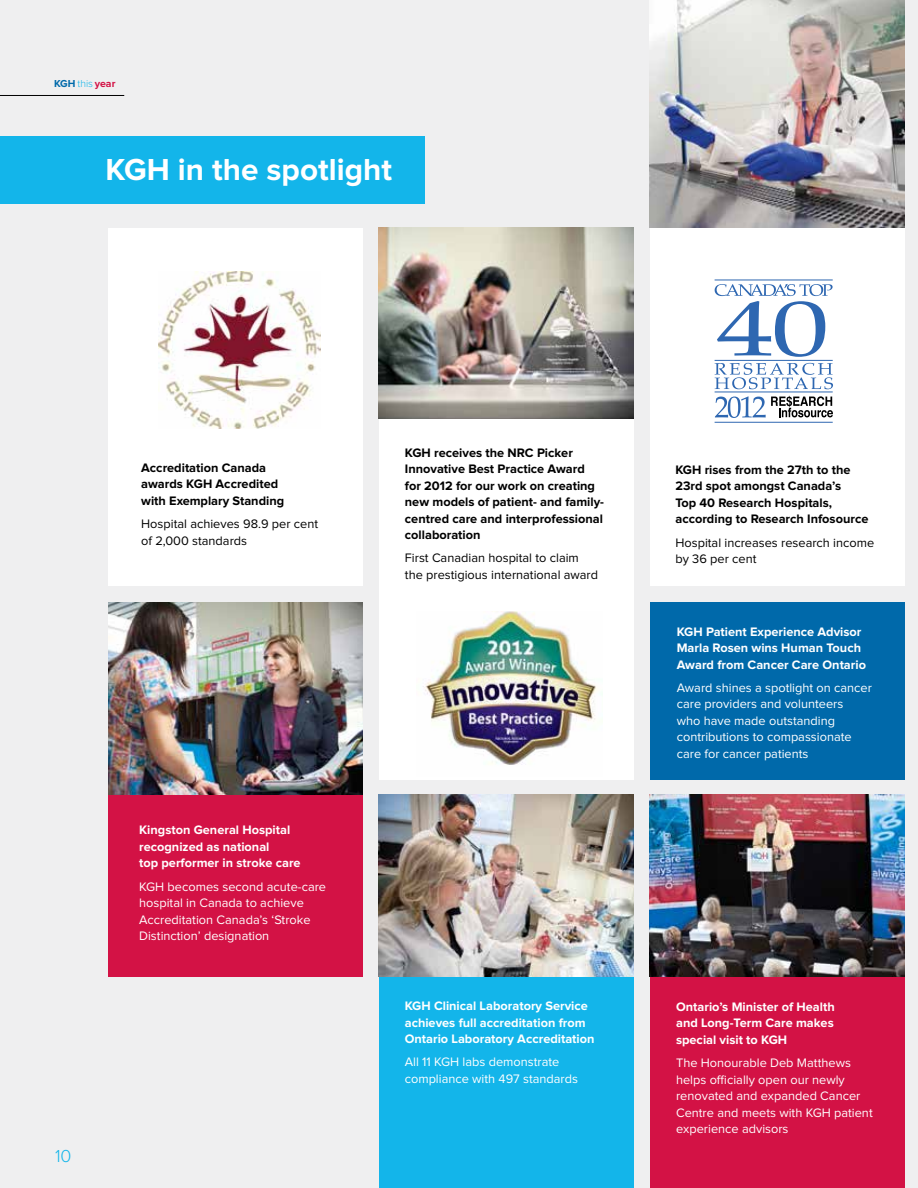
<style>
.page{position:relative;width:918px;height:1188px;background:#efeff0}
.page>*{position:absolute;margin:0;border:0;box-sizing:border-box;transform-origin:0 0}
.t1{font:700 31.5px "Proxima Nova";color:#fff}
.t2{font:300 18px "Proxima Nova";color:#13b5ea}
.t3{font:12.75px/16.5px "Proxima Nova";color:#fff}
.t4{font:700 12.75px/16.5px "Proxima Nova";color:#000}
.t5{font:700 12.75px/16.5px "Proxima Nova";color:#fff}
.t6{font:12.75px/16.5px "Proxima Nova";color:#000}
.t7{font:300 10.5px "Proxima Nova";color:#13b5ea}
.s1{font-weight:700;color:#0069aa}
.s2{font-weight:700;color:#d31245}
</style>
<div class="page">
<div style="left:0;top:136px;width:424px;height:68px;background:#13b5ea"></div>
<div style="left:108px;top:228px;width:255px;height:357px;background:#fff"></div>
<div style="left:650px;top:228px;width:254px;height:357px;background:#fff"></div>
<div style="left:650px;top:603px;width:254px;height:177px;background:#0069aa"></div>
<div style="left:650px;top:976px;width:254px;height:212px;background:#d31245"></div>
<img style="left:158px;top:272px;width:162px;height:157px">
<div style="left:108px;top:795px;width:255px;height:181px;background:#d31245"></div>
<img style="left:108px;top:603px;width:255px;height:192px">
<hr style="left:715px;top:280px;width:118px;height:1px;background:#2e67b1">
<hr style="left:715px;top:360px;width:118px;height:1px;background:#2e67b1">
<hr style="left:715px;top:392px;width:118px;height:1px;background:#2e67b1">
<hr style="left:715px;top:422px;width:118px;height:1px;background:#2e67b1">
<svg style="left:715px;top:396px;width:118px;height:22px"></svg>
<svg style="left:715px;top:363px;width:118px;height:26px"></svg>
<svg style="left:715px;top:284px;width:118px;height:73px"></svg>
<div style="left:379px;top:418px;width:255px;height:362px;background:#fff"></div>
<img style="left:379px;top:228px;width:255px;height:190px">
<img style="left:423px;top:611px;width:180px;height:154px">
<img style="left:650px;top:795px;width:254px;height:181px">
<img style="left:650px;top:0;width:254px;height:228px">
<div style="left:379px;top:976px;width:255px;height:212px;background:#13b5ea"></div>
<img style="left:379px;top:795px;width:255px;height:181px">
<hr style="left:0;top:95px;width:124px;height:1px;background:#000">
<p class="t7" style="left:54px;top:77px;width:63px"><span class="s1">KGH</span> this <span class="s2">year</span></p>
<h1 class="t1" style="left:106px;top:152px;width:288px">KGH in the spotlight</h1>
<p class="t4" style="left:141px;top:460px;width:144px">Accreditation Canada awards KGH Accredited with Exemplary Standing</p>
<p class="t6" style="left:141px;top:516px;width:178px">Hospital achieves 98.9 per cent of 2,000 standards</p>
<p class="t5" style="left:139px;top:822px;width:163px">Kingston General Hospital recognized as national<br>top performer in stroke care</p>
<p class="t3" style="left:139px;top:879px;width:188px">KGH becomes second acute-care hospital in Canada to achieve<br>Accreditation Canada’s ‘Stroke<br>Distinction’ designation</p>
<h2 class="t2" style="left:55px;top:1146px;width:18px">10</h2>
<p class="t4" style="left:405px;top:445px;width:201px">KGH receives the NRC Picker<br>Innovative Best Practice Award for 2012 for our work on creating new models of patient- and family&shy;centred care and interprofessional collaboration</p>
<p class="t6" style="left:405px;top:550px;width:195px">First Canadian hospital to claim the prestigious international award</p>
<p class="t4" style="left:675px;top:462px;width:195px">KGH rises from the 27th to the<br>23rd spot amongst Canada’s<br>Top 40 Research Hospitals, according to Research Infosource</p>
<p class="t6" style="left:675px;top:535px;width:200px">Hospital increases research income by 36 per cent</p>
<p class="t5" style="left:677px;top:623px;width:191px">KGH Patient Experience Advisor<br>Marla Rosen wins Human Touch<br>Award from Cancer Care Ontario</p>
<p class="t3" style="left:677px;top:680px;width:197px">Award shines a spotlight on cancer care providers and volunteers<br>who have made outstanding contributions to compassionate care for cancer patients</p>
<p class="t5" style="left:405px;top:998px;width:191px">KGH Clinical Laboratory Service achieves full accreditation from<br>Ontario Laboratory Accreditation</p>
<p class="t3" style="left:405px;top:1054px;width:175px">All 11 KGH labs demonstrate compliance with 497 standards</p>
<p class="t5" style="left:676px;top:999px;width:160px;text-align:justify">Ontario’s Minister of Health and Long-Term Care makes special visit to KGH</p>
<p class="t3" style="left:676px;top:1055px;width:198px">The Honourable Deb Matthews helps officially open our newly renovated and expanded Cancer<br>Centre and meets with KGH patient experience advisors</p>
</div>
